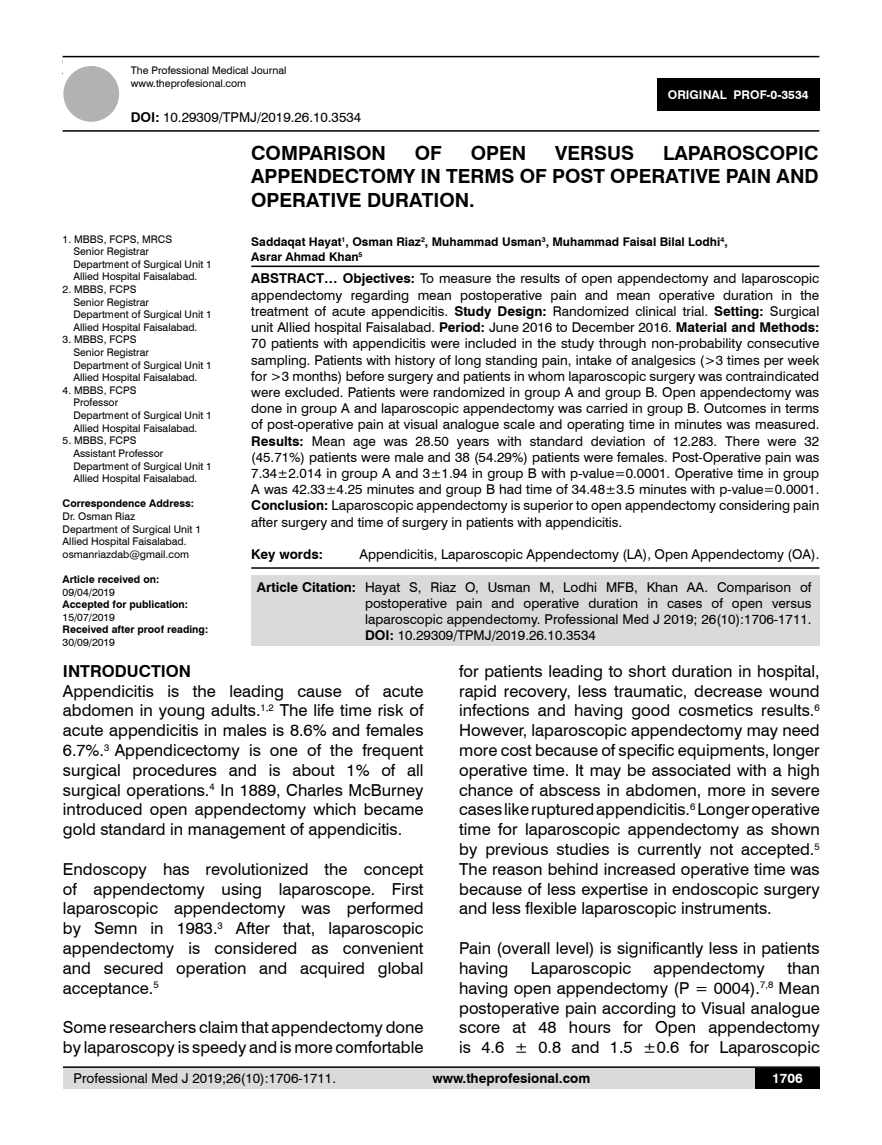
<style>
.page{position:relative;width:882px;height:1145px;background:#fff}
.page>*{position:absolute;margin:0;border:0;box-sizing:border-box;transform-origin:0 0}
.t1{font:700 19.5px/23.4px "Swiss 721 BT";color:#000;text-align:justify}
.t2{font:16.5px/19.8px "Swiss 721 BT";color:#000;text-align:justify}
.t3{font:700 16.5px "Swiss 721 BT";color:#000}
.t4{font:13.5px/16.2px "Swiss 721 BT";color:#000;text-align:justify}
.t5{font:700 13.5px "Swiss 721 BT";color:#000}
.t6{font:700 13.5px "Swiss 721 BT";color:#fff}
.t7{font:700 12px/14.4px "Swiss 721 BT";color:#000}
.t8{font:700 12px "Swiss 721 BT";color:#fff}
.t9{font:10.5px/12.6px "Swiss 721 BT";color:#000}
.t10{font:700 10.5px "Swiss 721 BT";color:#000}
.s1{font-weight:700}
</style>
<div class="page">
<div style="left:63px;top:1067px;width:756px;height:21px;background:#dadada"></div>
<hr style="left:63px;top:1066px;width:756px;height:2px;background:#000">
<div style="left:754px;top:1068px;width:65px;height:20px;background:#000"></div>
<hr style="left:63px;top:56px;width:756px;height:1px;background:#000">
<hr style="left:63px;top:130px;width:756px;height:2px;background:#000">
<div style="left:63px;top:66px;width:56px;height:56px;background:#b3b2b2;border-radius:50%"></div>
<div style="left:657px;top:78px;width:162px;height:33px;background:#000"></div>
<hr style="left:251px;top:265px;width:568px;height:2px;background:#000">
<hr style="left:251px;top:567px;width:568px;height:2px;background:#000">
<div style="left:251px;top:575px;width:568px;height:71px;background:#dadada"></div>
<p class="t9" style="left:131px;top:64px;width:157px">The Professional Medical Journal www.theprofesional.com</p>
<p class="t4" style="left:131px;top:108px;width:232px"><span class="s1">DOI:</span> 10.29309/TPMJ/2019.26.10.3534</p>
<p class="t8" style="left:667px;top:87px;width:142px">ORIGINAL PROF-0-3534</p>
<p class="t9" style="left:73px;top:232px;width:140px;text-indent:-11px">1. MBBS, FCPS, MRCS<br>Senior Registrar<br>Department of Surgical Unit 1<br>Allied Hospital Faisalabad.</p>
<p class="t9" style="left:73px;top:282px;width:140px;text-indent:-11px">2. MBBS, FCPS<br>Senior Registrar<br>Department of Surgical Unit 1<br>Allied Hospital Faisalabad.</p>
<p class="t9" style="left:73px;top:333px;width:140px;text-indent:-11px">3. MBBS, FCPS<br>Senior Registrar<br>Department of Surgical Unit 1<br>Allied Hospital Faisalabad.</p>
<p class="t9" style="left:73px;top:383px;width:140px;text-indent:-11px">4. MBBS, FCPS<br>Professor<br>Department of Surgical Unit 1<br>Allied Hospital Faisalabad.</p>
<p class="t9" style="left:73px;top:434px;width:140px;text-indent:-11px">5. MBBS, FCPS<br>Assistant Professor<br>Department of Surgical Unit 1<br>Allied Hospital Faisalabad.</p>
<p class="t10" style="left:63px;top:496px;width:133px">Correspondence Address:</p>
<p class="t9" style="left:63px;top:509px;width:140px">Dr. Osman Riaz<br>Department of Surgical Unit 1<br>Allied Hospital Faisalabad. osmanriazdab@gmail.com</p>
<p class="t10" style="left:63px;top:572px;width:98px">Article received on:</p>
<p class="t9" style="left:63px;top:585px;width:54px">09/04/2019</p>
<p class="t10" style="left:63px;top:597px;width:127px">Accepted for publication:</p>
<p class="t9" style="left:63px;top:610px;width:54px">15/07/2019</p>
<p class="t10" style="left:63px;top:622px;width:147px">Received after proof reading:</p>
<p class="t9" style="left:63px;top:635px;width:54px">30/09/2019</p>
<h1 class="t1" style="left:251px;top:141px;width:568px;text-indent:411px">LAPAROSCOPIC APPENDECTOMY IN TERMS OF POST OPERATIVE PAIN AND OPERATIVE DURATION.</h1>
<h1 class="t1" style="left:251px;top:141px;width:136px">COMPARISON</h1>
<h1 class="t1" style="left:414px;top:141px;width:29px">OF</h1>
<h1 class="t1" style="left:470px;top:141px;width:57px">OPEN</h1>
<h1 class="t1" style="left:555px;top:141px;width:80px">VERSUS</h1>
<p class="t7" style="left:251px;top:234px;width:477px">Saddaqat Hayat<sup>1</sup>, Osman Riaz<sup>2</sup>, Muhammad Usman<sup>3</sup>, Muhammad Faisal Bilal Lodhi<sup>4</sup>,<br>Asrar Ahmad Khan<sup>5</sup></p>
<p class="t4" style="left:251px;top:270px;width:569px"><span class="s1">ABSTRACT… Objectives:</span> To measure the results of open appendectomy and laparoscopic appendectomy regarding mean postoperative pain and mean operative duration in the treatment of acute appendicitis. <span class="s1">Study Design:</span> Randomized clinical trial. <span class="s1">Setting:</span> Surgical unit Allied hospital Faisalabad. <span class="s1">Period:</span> June 2016 to December 2016. <span class="s1">Material and Methods:<br></span>70 patients with appendicitis were included in the study through non-probability consecutive sampling. Patients with history of long standing pain, intake of analgesics (&gt;3 times per week for &gt;3 months) before surgery and patients in whom laparoscopic surgery was contraindicated were excluded. Patients were randomized in group A and group B. Open appendectomy was done in group A and laparoscopic appendectomy was carried in group B. Outcomes in terms of post-operative pain at visual analogue scale and operating time in minutes was measured.<br><span class="s1">Results:</span> Mean age was 28.50 years with standard deviation of 12.283. There were 32 (45.71%) patients were male and 38 (54.29%) patients were females. Post-Operative pain was 7.34±2.014 in group A and 3±1.94 in group B with p-value=0.0001. Operative time in group A was 42.33±4.25 minutes and group B had time of 34.48±3.5 minutes with p-value=0.0001.<br><span class="s1">Conclusion:</span> Laparoscopic appendectomy is superior to open appendectomy considering pain after surgery and time of surgery in patients with appendicitis.</p>
<p class="t5" style="left:251px;top:545px;width:73px">Key words:</p>
<p class="t4" style="left:359px;top:545px;width:461px">Appendicitis, Laparoscopic Appendectomy (LA), Open Appendectomy (OA).</p>
<p class="t4" style="left:365px;top:578px;width:448px;text-indent:-108px"><span class="s1">Article Citation:</span> Hayat S, Riaz O, Usman M, Lodhi MFB, Khan AA. Comparison of postoperative pain and operative duration in cases of open versus laparoscopic appendectomy. Professional Med J 2019; 26(10):1706-1711.<br><span class="s1">DOI:</span> 10.29309/TPMJ/2019.26.10.3534</p>
<p class="t3" style="left:63px;top:659px;width:130px">INTRODUCTION</p>
<p class="t2" style="left:63px;top:680px;width:362px">Appendicitis is the leading cause of acute abdomen in young adults.<sup>1,2</sup> The life time risk of acute appendicitis in males is 8.6% and females 6.7%.<sup>3</sup> Appendicectomy is one of the frequent surgical procedures and is about 1% of all surgical operations.<sup>4</sup> In 1889, Charles McBurney introduced open appendectomy which became gold standard in management of appendicitis.</p>
<p class="t2" style="left:63px;top:858px;width:362px">Endoscopy has revolutionized the concept of appendectomy using laparoscope. First laparoscopic appendectomy was performed by Semn in 1983.<sup>3</sup> After that, laparoscopic appendectomy is considered as convenient and secured operation and acquired global acceptance.<sup>5</sup></p>
<p class="t2" style="left:63px;top:1017px;width:362px">Some researchers claim that appendectomy done by laparoscopy is speedy and is more comfortable</p>
<p class="t2" style="left:459px;top:660px;width:362px">for patients leading to short duration in hospital, rapid recovery, less traumatic, decrease wound infections and having good cosmetics results.<sup>6<br></sup>However, laparoscopic appendectomy may need more cost because of specific equipments, longer operative time. It may be associated with a high chance of abscess in abdomen, more in severe cases like ruptured appendicitis.<sup>6</sup> Longer operative time for laparoscopic appendectomy as shown by previous studies is currently not accepted.<sup>5<br></sup>The reason behind increased operative time was because of less expertise in endoscopic surgery and less flexible laparoscopic instruments.</p>
<p class="t2" style="left:459px;top:937px;width:362px">Pain (overall level) is significantly less in patients having</p>
<p class="t2" style="left:459px;top:957px;width:362px;text-indent:328px">than having open appendectomy (P = 0004).<sup>7,8</sup> Mean postoperative pain according to Visual analogue score at 48 hours for Open appendectomy is 4.6 ± 0.8 and 1.5 ±0.6 for Laparoscopic</p>
<p class="t2" style="left:530px;top:957px;width:102px">Laparoscopic</p>
<p class="t2" style="left:653px;top:957px;width:113px">appendectomy</p>
<p class="t4" style="left:74px;top:1069px;width:264px">Professional Med J 2019;26(10):1706-1711.</p>
<p class="t5" style="left:432px;top:1069px;width:159px">www.theprofesional.com</p>
<p class="t6" style="left:771px;top:1069px;width:32px">1706</p>
</div>
